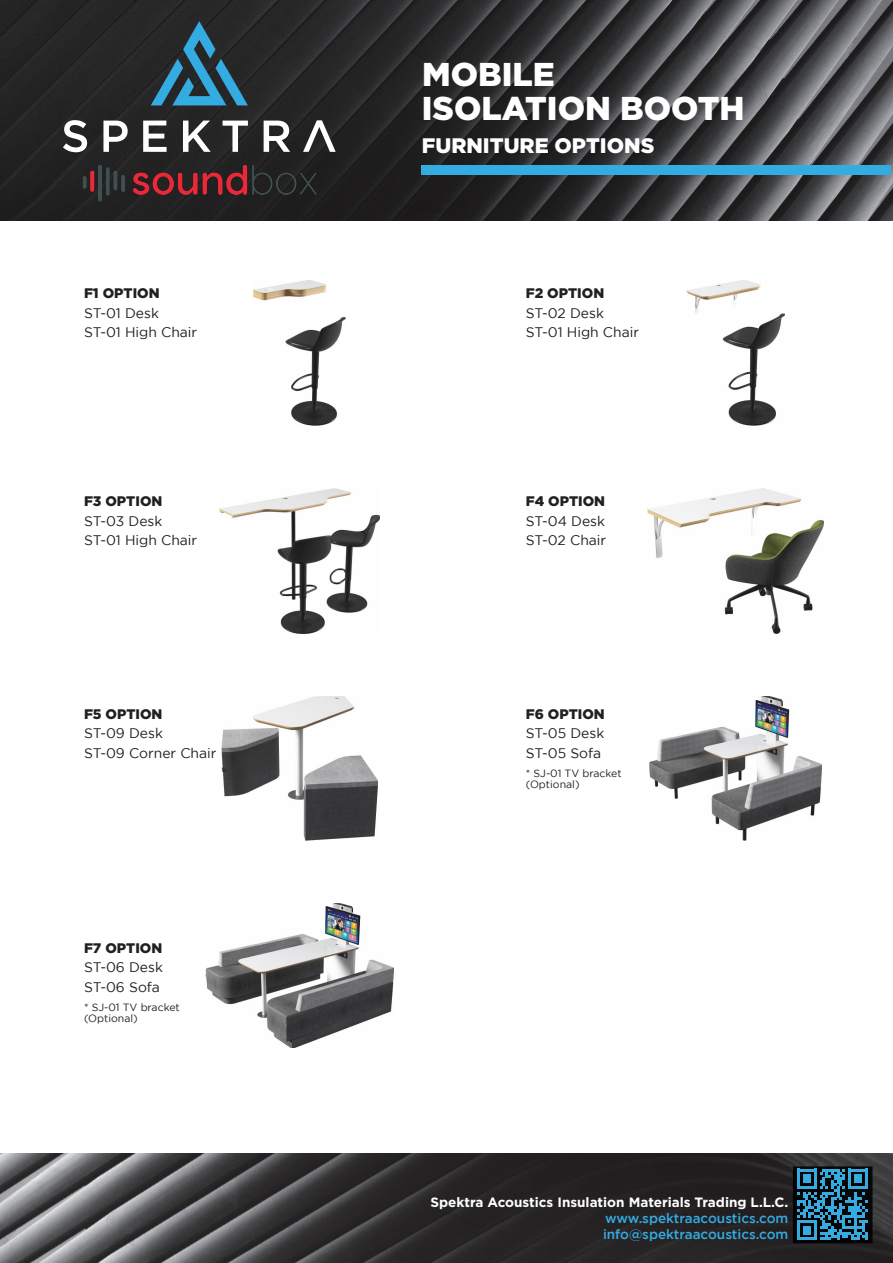
<style>
.page{position:relative;width:893px;height:1263px;background:#fff}
.page>*{position:absolute;margin:0;border:0;box-sizing:border-box;transform-origin:0 0}
.t1{font:900 33px "Gotham";color:#fff}
.t2{font:900 21px "Gotham";color:#fff}
.t3{font:13.8px "Gotham";color:#231f20}
.t4{font:900 13.8px "Gotham";color:#231f20}
.t5{font:500 13.5px "Gotham";color:#34abe1}
.t6{font:700 13.5px "Gotham";color:#fff}
.t7{font:10.5px/10.5px "Gotham";color:#231f20}
</style>
<div class="page">
<img style="left:0;top:1154px;width:893px;height:109px">
<img style="left:222px;top:696px;width:155px;height:145px">
<img style="left:254px;top:281px;width:91px;height:145px">
<img style="left:687px;top:281px;width:97px;height:145px">
<img style="left:220px;top:489px;width:159px;height:144px">
<img style="left:648px;top:489px;width:175px;height:144px">
<img style="left:649px;top:696px;width:172px;height:145px">
<img style="left:205px;top:904px;width:189px;height:144px">
<svg style="left:1px;top:0;width:892px;height:220px;background:#333335"></svg>
<div style="left:794px;top:1167px;width:78px;height:75px;background:#060505"></div>
<div style="left:793px;top:1166px;width:79px;height:77px;border:2px solid #231f20"></div>
<svg style="left:797px;top:1169px;width:71px;height:71px"></svg>
<svg style="left:151px;top:21px;width:97px;height:84px;background:#2a4e5f"></svg>
<svg style="left:63px;top:120px;width:273px;height:32px"></svg>
<div style="left:422px;top:165px;width:469px;height:10px;background:#34abe1"></div>
<img style="left:82px;top:165px;width:234px;height:36px">
<p class="t4" style="left:84px;top:286px;width:77px">F1 OPTION</p>
<p class="t3" style="left:84px;top:305px;width:76px">ST-01 Desk</p>
<p class="t3" style="left:84px;top:325px;width:115px">ST-01 High Chair</p>
<p class="t4" style="left:84px;top:493px;width:80px">F3 OPTION</p>
<p class="t3" style="left:84px;top:513px;width:80px">ST-03 Desk</p>
<p class="t3" style="left:84px;top:533px;width:115px">ST-01 High Chair</p>
<p class="t4" style="left:84px;top:706px;width:80px">F5 OPTION</p>
<p class="t3" style="left:84px;top:726px;width:80px">ST-09 Desk</p>
<p class="t3" style="left:84px;top:745px;width:134px">ST-09 Corner Chair</p>
<p class="t4" style="left:84px;top:940px;width:80px">F7 OPTION</p>
<p class="t3" style="left:84px;top:960px;width:80px">ST-06 Desk</p>
<p class="t3" style="left:84px;top:979px;width:77px">ST-06 Sofa</p>
<p class="t7" style="left:84px;top:1002px;width:97px">* SJ-01 TV bracket (Optional)</p>
<p class="t1" style="left:422px;top:56px;width:134px">MOBILE</p>
<p class="t1" style="left:422px;top:89px;width:324px">ISOLATION BOOTH</p>
<p class="t2" style="left:422px;top:133px;width:234px">FURNITURE OPTIONS</p>
<p class="t4" style="left:526px;top:286px;width:80px">F2 OPTION</p>
<p class="t3" style="left:526px;top:305px;width:80px">ST-02 Desk</p>
<p class="t3" style="left:526px;top:325px;width:115px">ST-01 High Chair</p>
<p class="t4" style="left:526px;top:493px;width:81px">F4 OPTION</p>
<p class="t3" style="left:526px;top:513px;width:81px">ST-04 Desk</p>
<p class="t3" style="left:526px;top:533px;width:82px">ST-02 Chair</p>
<p class="t4" style="left:526px;top:706px;width:80px">F6 OPTION</p>
<p class="t3" style="left:526px;top:726px;width:80px">ST-05 Desk</p>
<p class="t3" style="left:526px;top:745px;width:77px">ST-05 Sofa</p>
<p class="t7" style="left:526px;top:768px;width:97px">* SJ-01 TV bracket (Optional)</p>
<p class="t6" style="left:431px;top:1194px;width:359px">Spektra Acoustics Insulation Materials Trading L.L.C.</p>
<p class="t5" style="left:605px;top:1210px;width:185px">www.spektraacoustics.com</p>
<p class="t5" style="left:603px;top:1227px;width:187px">info@spektraacoustics.com</p>
</div>
